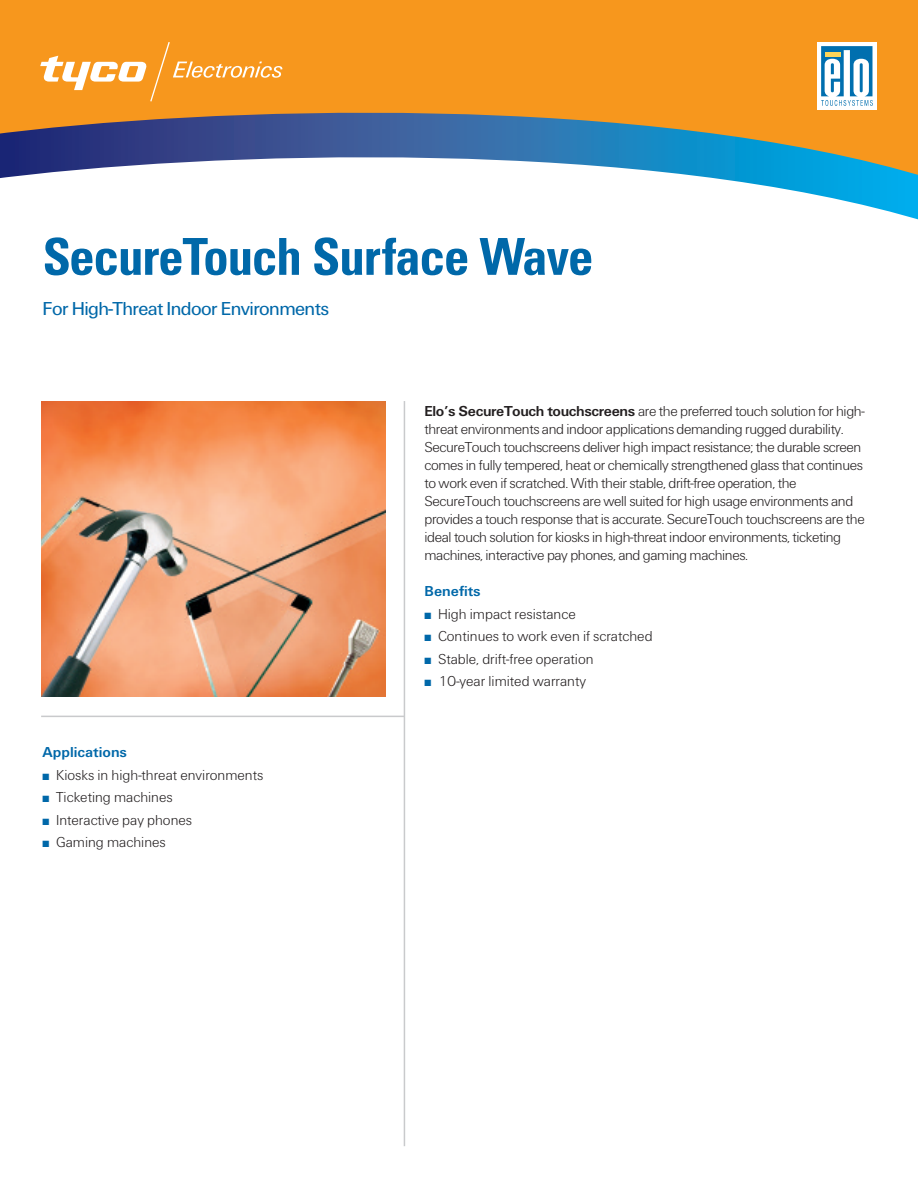
<style>
.page{position:relative;width:918px;height:1188px;background:#fff}
.page>*{position:absolute;margin:0;border:0;box-sizing:border-box;transform-origin:0 0}
.t1{font:700 condensed 51px "Univers";letter-spacing:-.02em;color:#0068a9}
.t2{font:19.5px "U55 Univers";letter-spacing:-.03em;color:#0068a9}
.t3{font:300 15px/18px "U45 Univers";letter-spacing:-.025em;color:#231f20}
.t4{font:300 15px "U45 Univers";color:#231f20}
.t5{font:700 15px "U65 Univers";color:#0068a9}
.s1{color:#0068a9}
.s2{font-family:"U65 Univers";font-weight:700}
</style>
<div class="page">
<div style="left:0;top:0;width:918px;height:92px;background:#f7971d"></div>
<svg style="left:0;top:92px;width:918px;height:128px"></svg>
<svg style="left:40px;top:42px;width:242px;height:60px;background:#f8a53c"></svg>
<div style="left:817px;top:42px;width:60px;height:68px;background:#fff"></div>
<svg style="left:821px;top:46px;width:52px;height:60px"></svg>
<hr style="left:860px;top:63px;width:3px;height:29px;background:#006faf;border-radius:2px">
<hr style="left:825px;top:52px;width:15px;height:4px;background:#fed559">
<hr style="left:404px;top:401px;width:1px;height:745px;background:#c9cacc">
<hr style="left:41px;top:716px;width:363px;height:1px;background:#c9cacc">
<img style="left:41px;top:401px;width:344px;height:296px">
<h1 class="t1" style="left:43px;top:238px;width:552px">SecureTouch Surface Wave</h1>
<h2 class="t2" style="left:43px;top:302px;width:288px">For High-Threat Indoor Environments</h2>
<p class="t5" style="left:43px;top:747px;width:86px">Applications</p>
<p class="t4" style="left:43px;top:770px;width:222px"><span class="s1">■</span> Kiosks in high-threat environments</p>
<p class="t4" style="left:43px;top:792px;width:132px"><span class="s1">■</span> Ticketing machines</p>
<p class="t4" style="left:43px;top:815px;width:151px"><span class="s1">■</span> Interactive pay phones</p>
<p class="t4" style="left:43px;top:837px;width:125px"><span class="s1">■</span> Gaming machines</p>
<p class="t3" style="left:424px;top:403px;width:442px"><span class="s2">Elo’s SecureTouch touchscreens</span> are the preferred touch solution for high&shy;threat environments and indoor applications demanding rugged durability.<br>SecureTouch touchscreens deliver high impact resistance; the durable screen comes in fully tempered, heat or chemically strengthened glass that continues to work even if scratched. With their stable, drift-free operation, the SecureTouch touchscreens are well suited for high usage environments and provides a touch response that is accurate. SecureTouch touchscreens are the ideal touch solution for kiosks in high-threat indoor environments, ticketing machines, interactive pay phones, and gaming machines.</p>
<p class="t5" style="left:424px;top:586px;width:58px">Benefits</p>
<p class="t4" style="left:424px;top:609px;width:153px"><span class="s1">■</span> High impact resistance</p>
<p class="t4" style="left:424px;top:631px;width:230px"><span class="s1">■</span> Continues to work even if scratched</p>
<p class="t4" style="left:424px;top:654px;width:171px"><span class="s1">■</span> Stable, drift-free operation</p>
<p class="t4" style="left:424px;top:676px;width:163px"><span class="s1">■</span> 10-year limited warranty</p>
</div>
